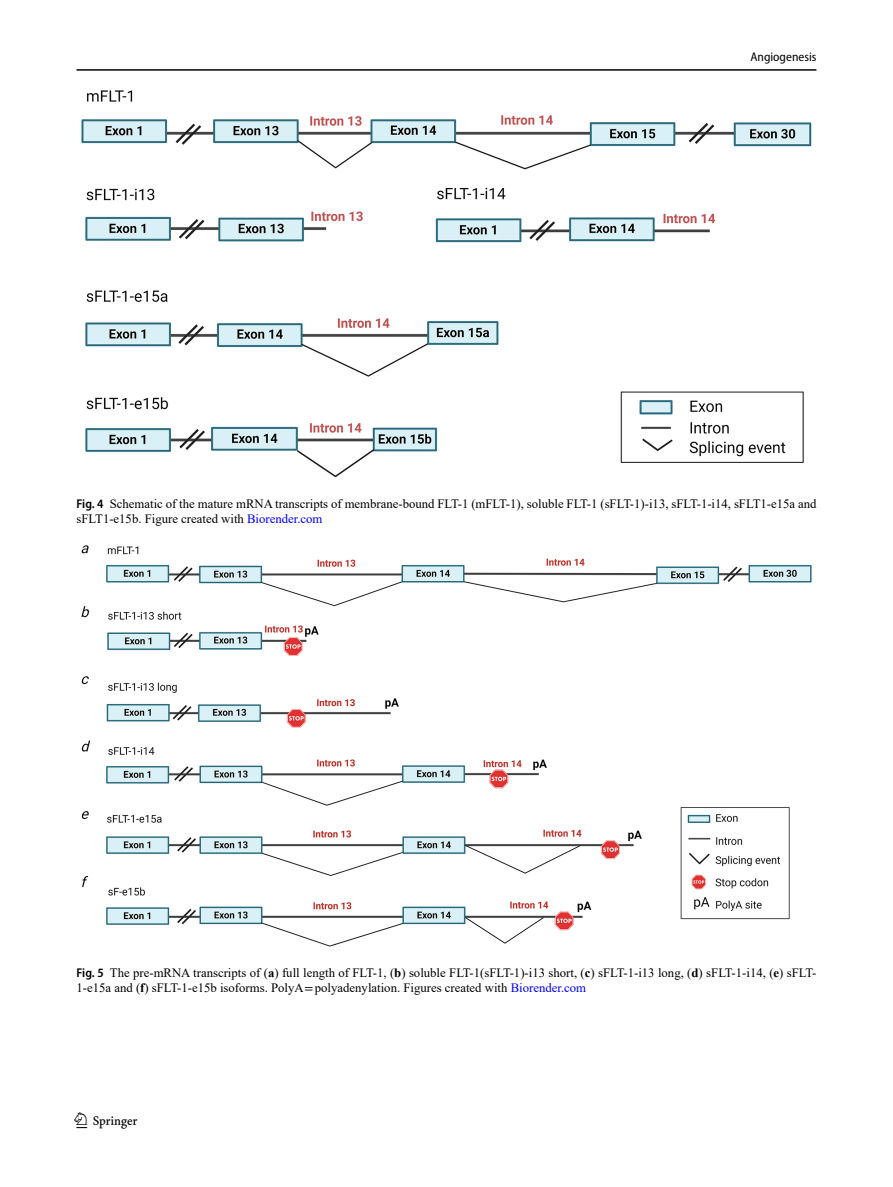
<style>
.page{position:relative;width:893px;height:1187px;background:#fff}
.page>*{position:absolute;margin:0;border:0;box-sizing:border-box;transform-origin:0 0}
.t1{font:22.5px "Springnew";color:#000}
.Figure_Caption{font:12.75px/15px "Times New Roman";color:#000}
.t2{font:semi-condensed 12.75px "Myriad Pro";color:#000}
.s1{font-family:"Myriad Pro";font-weight:600;font-stretch:semi-condensed}
.s2{color:#00f}
.s3{font-weight:700}
.s4{font-family:"STIX"}
</style>
<div class="page">
<hr style="left:77px;top:69px;width:739px;height:2px;background:#000">
<img style="left:81px;top:545px;width:731px;height:402px">
<img style="left:81px;top:90px;width:731px;height:388px">
<p class="t2" style="left:750px;top:49px;width:68px">Angiogenesis</p>
<p class="Figure_Caption" style="left:77px;top:496px;width:741px"><span class="s1">Fig. 4</span> Schematic of the mature mRNA transcripts of membrane-bound FLT-1 (mFLT-1), soluble FLT-1 (sFLT-1)-i13, sFLT-1-i14, sFLT1-e15a and sFLT1-e15b. Figure created with <span class="s2">Biorender.com</span></p>
<p class="Figure_Caption" style="left:77px;top:965px;width:741px"><span class="s1">Fig. 5</span> The pre-mRNA transcripts of (<span class="s3">a</span>) full length of FLT-1, (<span class="s3">b</span>) soluble FLT-1(sFLT-1)-i13 short, (<span class="s3">c</span>) sFLT-1-i13 long, (<span class="s3">d</span>) sFLT-1-i14, (<span class="s3">e</span>) sFLT-<br>1-e15a and (<span class="s3">f</span>) sFLT-1-e15b isoforms. PolyA<span class="s4">=</span>polyadenylation. Figures created with <span class="s2">Biorender.com</span></p>
<h1 class="t1" style="left:77px;top:1107px;width:63px">1 3</h1>
</div>
